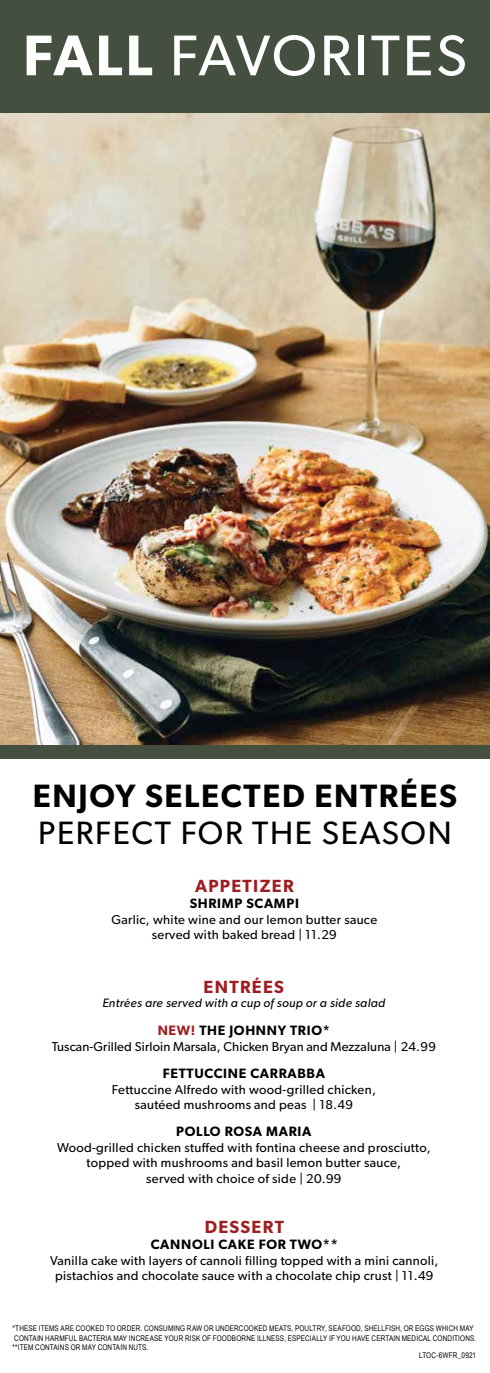
<style>
.page{position:relative;width:490px;height:1373px;background:#fff}
.page>*{position:absolute;margin:0;border:0;box-sizing:border-box;transform-origin:0 0}
.t1{font:57.5px "Gibson";letter-spacing:.05em;color:#fff}
.t2{font:600 32.38px "Gibson";letter-spacing:.05em;color:#000}
.t3{font:32.38px "Gibson";letter-spacing:.05em;color:#000}
.t4{font:600 17.62px "Gibson";letter-spacing:.075em;color:#9e1d21}
.t5{font:600 13.62px "Gibson";letter-spacing:.05em;color:#000}
.t6{font:12.88px/15.5px "Gibson";letter-spacing:.025em;color:#000;text-align:center}
.t7{font:italic 12.25px "Gibson";letter-spacing:.025em;color:#000}
.t8{font:7.75px/9.4px "Arial Narrow";letter-spacing:.02em;color:#000}
.s1{font-weight:600}
.s2{color:#9e1d21}
</style>
<div class="page">
<img style="left:0;top:112px;width:489px;height:633px">
<div style="left:0;top:0;width:489px;height:112px;background:#444f3f"></div>
<div style="left:0;top:745px;width:489px;height:13px;background:#444f3f"></div>
<h1 class="t1" style="left:23px;top:21px;width:445px"><span class="s1">FALL</span> FAVORITES</h1>
<h2 class="t2" style="left:33px;top:776px;width:425px">ENJOY SELECTED ENTRÉES</h2>
<h2 class="t3" style="left:38px;top:813px;width:415px">PERFECT FOR THE SEASON</h2>
<h3 class="t4" style="left:195px;top:875px;width:100px">APPETIZER</h3>
<p class="t5" style="left:189px;top:895px;width:111px">SHRIMP SCAMPI</p>
<p class="t6" style="left:111px;top:911px;width:267px">Garlic, white wine and our lemon butter sauce served with baked bread | 11.29</p>
<h3 class="t4" style="left:203px;top:976px;width:82px">ENTRÉES</h3>
<p class="t7" style="left:102px;top:995px;width:284px">Entrées are served with a cup of soup or a side salad</p>
<p class="t5" style="left:158px;top:1021px;width:174px"><span class="s2">NEW!</span> THE JOHNNY TRIO*</p>
<p class="t6" style="left:52px;top:1038px;width:385px">Tuscan-Grilled Sirloin Marsala, Chicken Bryan and Mezzaluna | 24.99</p>
<p class="t5" style="left:163px;top:1065px;width:164px">FETTUCCINE CARRABBA</p>
<p class="t6" style="left:112px;top:1081px;width:265px">Fettuccine Alfredo with wood-grilled chicken, sautéed mushrooms and peas | 18.49</p>
<p class="t5" style="left:176px;top:1123px;width:136px">POLLO ROSA MARIA</p>
<p class="t6" style="left:57px;top:1139px;width:375px">Wood-grilled chicken stuffed with fontina cheese and prosciutto, topped with mushrooms and basil lemon butter sauce,<br>served with choice of side | 20.99</p>
<h3 class="t4" style="left:204px;top:1216px;width:81px">DESSERT</h3>
<p class="t5" style="left:151px;top:1236px;width:188px">CANNOLI CAKE FOR TWO**</p>
<p class="t6" style="left:50px;top:1252px;width:389px">Vanilla cake with layers of cannoli filling topped with a mini cannoli, pistachios and chocolate sauce with a chocolate chip crust | 11.49</p>
<p class="t8" style="left:13px;top:1323px;width:465px">*THESE ITEMS ARE COOKED TO ORDER. CONSUMING RAW OR UNDERCOOKED MEATS, POULTRY, SEAFOOD, SHELLFISH, OR EGGS WHICH MAY<br>CONTAIN HARMFUL BACTERIA MAY INCREASE YOUR RISK OF FOODBORNE ILLNESS, ESPECIALLY IF YOU HAVE CERTAIN MEDICAL CONDITIONS. **ITEM CONTAINS OR MAY CONTAIN NUTS.</p>
<p class="t8" style="left:419px;top:1349px;width:58px">LTOC-6WFR_0921</p>
</div>
